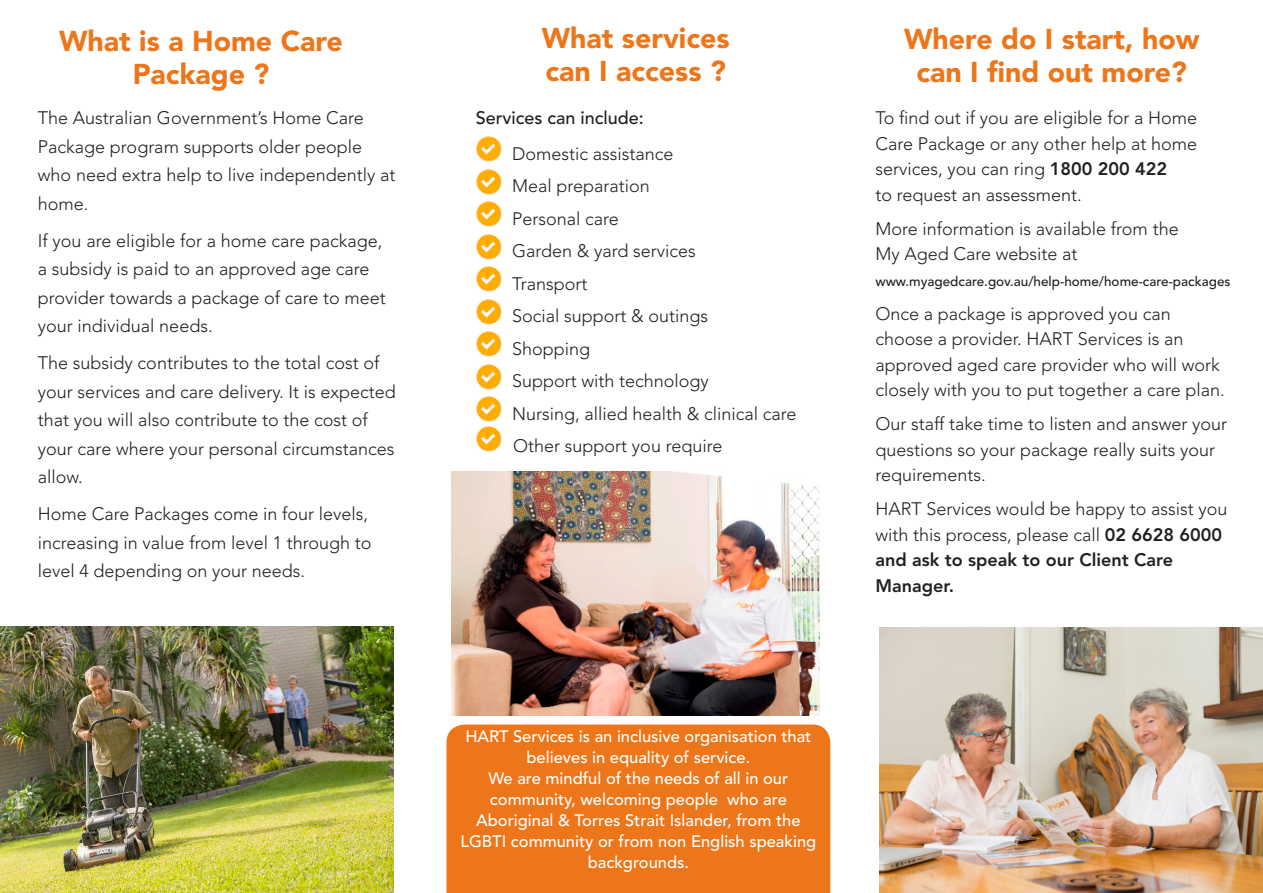
<style>
.page{position:relative;width:1263px;height:893px;background:#fff}
.page>*{position:absolute;margin:0;border:0;box-sizing:border-box;transform-origin:0 0}
.t1{font:900 28.5px/33px "Avenir LT Std";color:#ee761a;text-align:center}
.body{font:300 18px/28.5px "Avenir LT Std";color:#231f20}
.body-2{font:500 18px "Avenir LT Std";color:#231f20}
.body-3{font:500 16.5px/21px "Avenir LT Std";color:#fff;text-align:center}
.body-4{font:500 13.5px "Avenir LT Std";color:#231f20}
.s1{font-weight:800}
</style>
<div class="page">
<div style="left:446px;top:724px;width:384px;height:169px;background:#ee761a"></div>
<img style="left:476px;top:136px;width:26px;height:26px">
<img style="left:476px;top:169px;width:26px;height:26px">
<img style="left:476px;top:201px;width:26px;height:26px">
<img style="left:476px;top:234px;width:26px;height:26px">
<img style="left:476px;top:266px;width:26px;height:26px">
<img style="left:476px;top:299px;width:26px;height:26px">
<img style="left:476px;top:331px;width:26px;height:26px">
<img style="left:476px;top:364px;width:26px;height:26px">
<img style="left:476px;top:396px;width:26px;height:26px">
<img style="left:452px;top:472px;width:367px;height:244px">
<img style="left:879px;top:628px;width:384px;height:265px">
<img style="left:476px;top:426px;width:26px;height:26px">
<img style="left:0;top:626px;width:393px;height:267px">
<p class="t1" style="left:59px;top:25px;width:285px">What is a Home Care<br>Package ?</p>
<p class="t1" style="left:542px;top:21px;width:189px;text-align:left">What services can I access ?</p>
<p class="body" style="left:38px;top:104px;width:359px">The Australian Government’s Home Care<br>Package program supports older people who need extra help to live independently at home.</p>
<p class="body" style="left:38px;top:226px;width:349px">If you are eligible for a home care package, a subsidy is paid to an approved age care provider towards a package of care to meet your individual needs.</p>
<p class="body" style="left:38px;top:349px;width:359px">The subsidy contributes to the total cost of your services and care delivery. It is expected that you will also contribute to the cost of your care where your personal circumstances allow.</p>
<p class="body" style="left:38px;top:500px;width:335px">Home Care Packages come in four levels, increasing in value from level 1 through to level 4 depending on your needs.</p>
<p class="body-2" style="left:476px;top:108px;width:170px">Services can include:</p>
<p class="body" style="left:512px;top:139px;width:163px">Domestic assistance</p>
<p class="body" style="left:512px;top:172px;width:139px">Meal preparation</p>
<p class="body" style="left:512px;top:204px;width:108px">Personal care</p>
<p class="body" style="left:512px;top:237px;width:185px">Garden &amp; yard services</p>
<p class="body" style="left:512px;top:269px;width:77px">Transport</p>
<p class="body" style="left:512px;top:302px;width:198px">Social support &amp; outings</p>
<p class="body" style="left:512px;top:334px;width:80px">Shopping</p>
<p class="body" style="left:512px;top:367px;width:198px">Support with technology</p>
<p class="body" style="left:512px;top:399px;width:286px">Nursing, allied health &amp; clinical care</p>
<p class="body" style="left:513px;top:432px;width:211px">Other support you require</p>
<p class="body-3" style="left:460px;top:726px;width:357px">HART Services is an inclusive organisation that believes in equality of service.<br>We are mindful of the needs of all in our community, welcoming people who are Aboriginal &amp; Torres Strait Islander, from the LGBTI community or from non English speaking backgrounds.</p>
<p class="t1" style="left:904px;top:23px;width:297px">Where do I start, how can I find out more?</p>
<p class="body" style="left:875px;top:105px;width:323px;line-height:25.5px">To find out if you are eligible for a Home Care Package or any other help at home services, you can ring <span class="s1">1800 200 422<br></span>to request an assessment.</p>
<p class="body" style="left:875px;top:216px;width:305px;line-height:25.5px">More information is available from the<br>My Aged Care website at</p>
<p class="body-4" style="left:875px;top:273px;width:356px">www.myagedcare.gov.au/help-home/home-care-packages</p>
<p class="body" style="left:875px;top:301px;width:351px;line-height:25.5px">Once a package is approved you can choose a provider. HART Services is an approved aged care provider who will work closely with you to put together a care plan.</p>
<p class="body" style="left:875px;top:411px;width:353px;line-height:25.5px">Our staff take time to listen and answer your questions so your package really suits your requirements.</p>
<p class="body" style="left:875px;top:496px;width:353px;line-height:25.5px">HART Services would be happy to assist you with this process, please call <span class="s1">02 6628 6000 and ask to speak to our Client Care<br>Manager.</span></p>
</div>
